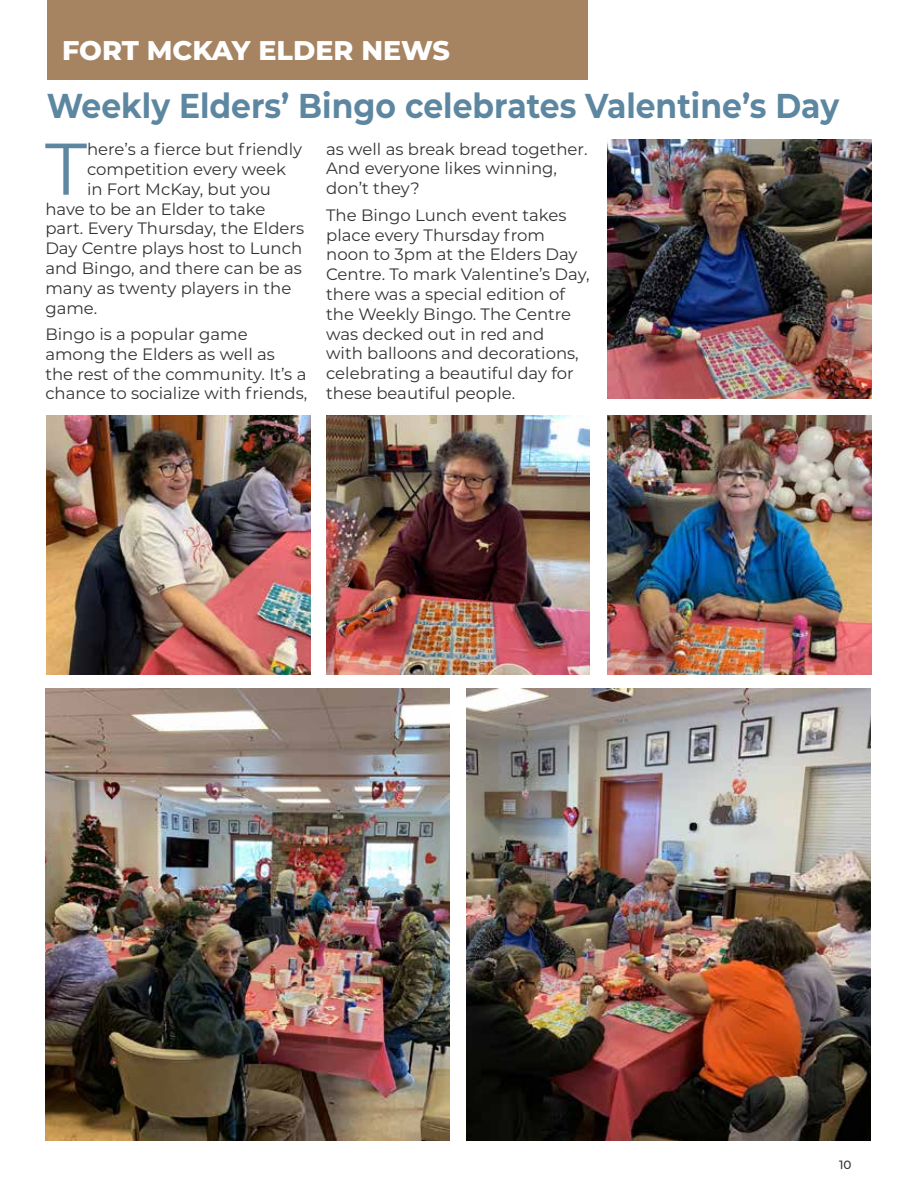
<style>
.page{position:relative;width:918px;height:1188px;background:#fff}
.page>*{position:absolute;margin:0;border:0;box-sizing:border-box;transform-origin:0 0}
.t1{font:73.05px "Montserrat";color:#5d87a1}
.t2{font:700 34.5px "Montserrat";color:#5d87a1;scale:.91 1}
.t3{font:800 27px "Montserrat";color:#fff}
.t4{font:16.5px/19.8px "Montserrat";color:#333334}
.t5{font:500 12px "Montserrat";color:#333334}
</style>
<div class="page">
<div style="left:47px;top:0;width:540px;height:80px;background:#a68462"></div>
<img style="left:45px;top:688px;width:404px;height:453px">
<img style="left:608px;top:140px;width:263px;height:259px">
<img style="left:608px;top:416px;width:263px;height:259px">
<img style="left:326px;top:416px;width:264px;height:259px">
<img style="left:47px;top:416px;width:263px;height:259px">
<img style="left:467px;top:688px;width:403px;height:453px">
<h3 class="t3" style="left:62px;top:31px;width:389px">FORT MCKAY ELDER NEWS</h3>
<h2 class="t2" style="left:47px;top:81px;width:872px">Weekly Elders’ Bingo celebrates Valentine’s Day</h2>
<h1 class="t1" style="left:45px;top:119px;width:43px">T</h1>
<p class="t4" style="left:87px;top:139px;width:217px">here’s a fierce but friendly</p>
<p class="t4" style="left:326px;top:138px;width:263px">as well as break bread together.<br>And everyone likes winning, don’t they?</p>
<p class="t4" style="left:326px;top:204px;width:265px">The Bingo Lunch event takes place every Thursday from noon to 3pm at the Elders Day<br>Centre. To mark Valentine’s Day, there was a special edition of the Weekly Bingo. The Centre was decked out in red and<br>with balloons and decorations, celebrating a beautiful day for these beautiful people.</p>
<p class="t4" style="left:87px;top:159px;width:200px">competition every week</p>
<p class="t4" style="left:87px;top:178px;width:186px">in Fort McKay, but you</p>
<p class="t4" style="left:45px;top:198px;width:222px">have to be an Elder to take</p>
<p class="t4" style="left:45px;top:218px;width:260px">part. Every Thursday, the Elders</p>
<p class="t4" style="left:45px;top:238px;width:258px">Day Centre plays host to Lunch</p>
<p class="t4" style="left:45px;top:258px;width:258px">and Bingo, and there can be as</p>
<p class="t4" style="left:45px;top:277px;width:247px">many as twenty players in the</p>
<p class="t4" style="left:45px;top:297px;width:54px">game.</p>
<p class="t4" style="left:45px;top:324px;width:263px">Bingo is a popular game among the Elders as well as<br>the rest of the community. It’s a chance to socialize with friends,</p>
<p class="t5" style="left:839px;top:1157px;width:14px">10</p>
</div>
